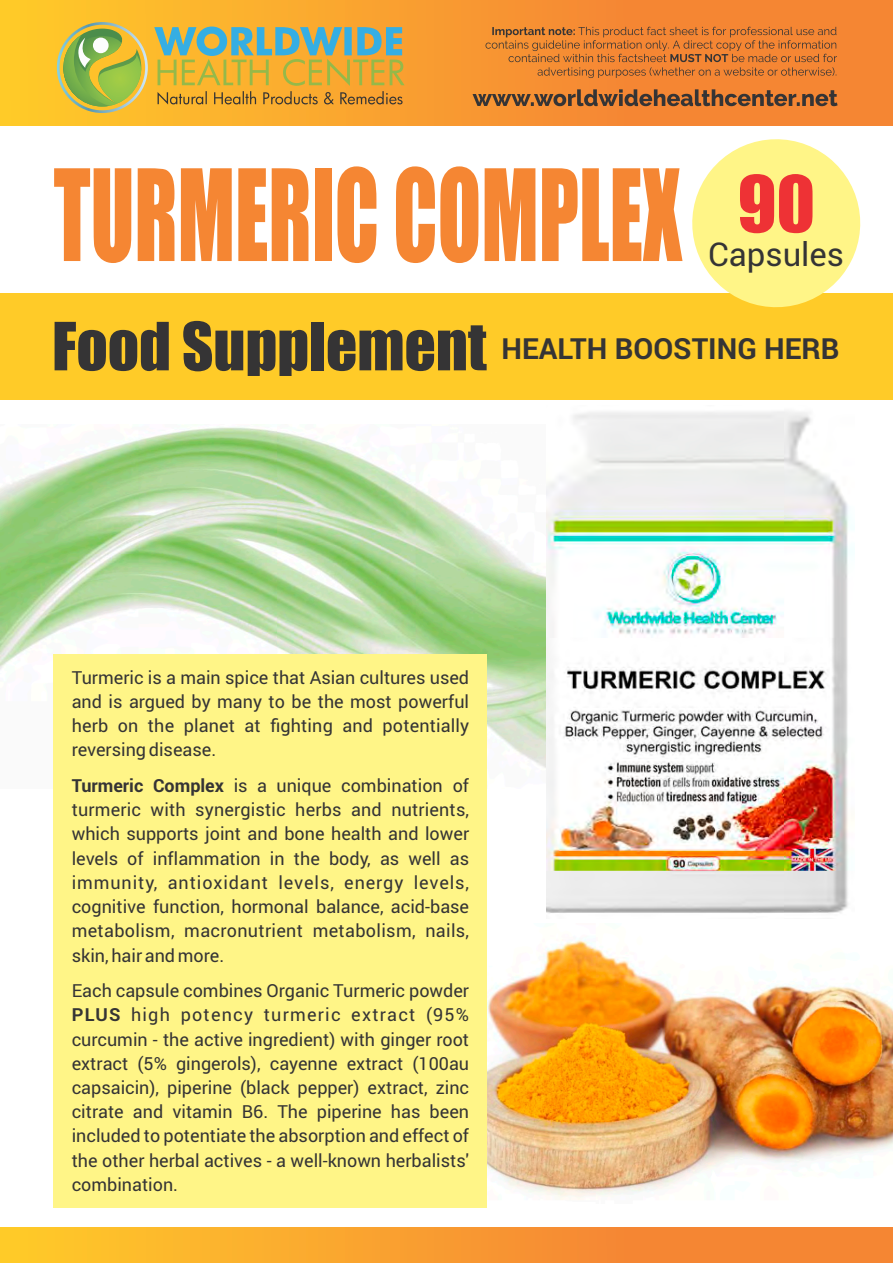
<style>
.page{position:relative;width:893px;height:1263px;background:#fff}
.page>*{position:absolute;margin:0;border:0;box-sizing:border-box;transform-origin:0 0}
.t1{font:117.3px "Impact";color:#f58633;scale:.68 1}
.t2{font:32.85px "Roboto";color:#353435}
.t3{font:700 29.1px "Roboto";color:#353435}
.t4{font:18px/24.2px "Roboto";color:#353435;text-align:justify}
.s1{font-family:"Impact";font-weight:400;font-size:61.35px}
.s2{font-weight:700}
</style>
<div class="page">
<img style="left:487px;top:939px;width:406px;height:261px">
<div style="left:0;top:294px;width:893px;height:106px;background:#ffcb28"></div>
<img style="left:0;top:424px;width:547px;height:364px">
<svg style="left:682px;top:139px;width:189px;height:169px"></svg>
<div style="left:54px;top:654px;width:433px;height:553px;background:#fff587"></div>
<div style="left:0;top:0;width:893px;height:125px;background:linear-gradient(to right,#ffc62a,#f37736)"></div>
<svg style="left:57px;top:22px;width:348px;height:91px;background:#c6af4f"></svg>
<svg style="left:472px;top:89px;width:366px;height:17px;background:#a26433"></svg>
<svg style="left:485px;top:27px;width:352px;height:51px;background:#da7d33"></svg>
<div style="left:0;top:1227px;width:893px;height:36px;background:linear-gradient(to right,#ffc62a,#f37736)"></div>
<img style="left:547px;top:411px;width:306px;height:502px">
<h1 class="t1" style="left:54px;top:168px;width:1121px">TURMERIC COMPLEX <sup>90</sup></h1>
<h2 class="t2" style="left:708px;top:231px;width:137px">Capsules</h2>
<h3 class="t3" style="left:52px;top:328px;width:789px"><span class="s1">Food Supplement</span> HEALTH BOOSTING HERB</h3>
<p class="t4" style="left:72px;top:665px;width:399px">Turmeric is a main spice that Asian cultures used and is argued by many to be the most powerful herb on the planet at fighting and potentially reversing disease.</p>
<p class="t4" style="left:72px;top:773px;width:399px"><span class="s2">Turmeric Complex</span> is a unique combination of turmeric with synergistic herbs and nutrients, which supports joint and bone health and lower levels of inflammation in the body, as well as immunity, antioxidant levels, energy levels, cognitive function, hormonal balance, acid-base metabolism, macronutrient metabolism, nails, skin, hair and more.</p>
<p class="t4" style="left:72px;top:978px;width:399px">Each capsule combines Organic Turmeric powder <span class="s2">PLUS</span> high potency turmeric extract (95% curcumin - the active ingredient) with ginger root extract (5% gingerols), cayenne extract (100au capsaicin), piperine (black pepper) extract, zinc citrate and vitamin B6. The piperine has been included to potentiate the absorption and effect of the other herbal actives - a well-known herbalists' combination.</p>
</div>
